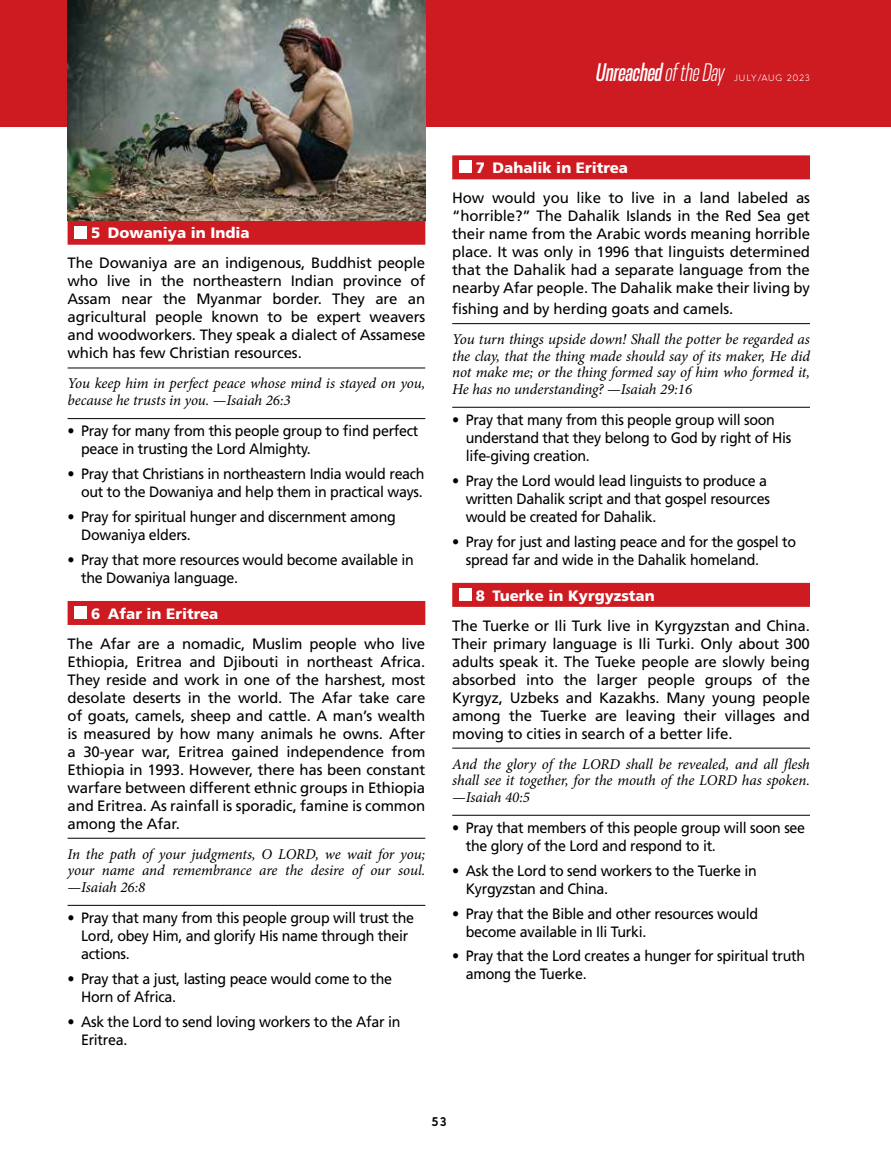
<style>
.page{position:relative;width:891px;height:1161px;background:#fff}
.page>*{position:absolute;margin:0;border:0;box-sizing:border-box;transform-origin:0 0}
.t1{font:italic 500 condensed 27px "Resolve";color:#fff}
.t2{font:15px/18px "Frutiger LT Std";letter-spacing:-.02em;color:#000;text-align:justify}
.t3{font:15px/18px "Frutiger LT Std";letter-spacing:-.02em;color:#000;scale:.95 1}
.t4{font:italic 15px/16.5px "Minion Pro";letter-spacing:-.005em;color:#000;text-align:justify}
.t5{font:900 15px "Frutiger LT Std";color:#fff}
.t6{font:700 12px "Aquawax Pro";color:#000}
.t7{font:300 9px "Aquawax Pro";letter-spacing:.1em;color:#fff}
.s1{font-weight:300}
</style>
<div class="page">
<div style="left:0;top:0;width:891px;height:127px;background:#ce1b22"></div>
<div style="left:68px;top:221px;width:357px;height:24px;background:#ce1b22"></div>
<hr style="left:68px;top:368px;width:357px;height:1px;background:#000">
<hr style="left:68px;top:418px;width:357px;height:1px;background:#000">
<div style="left:68px;top:601px;width:357px;height:24px;background:#ce1b22"></div>
<hr style="left:68px;top:838px;width:357px;height:1px;background:#000">
<hr style="left:68px;top:905px;width:357px;height:1px;background:#000">
<div style="left:74px;top:226px;width:13px;height:12px;background:#fff"></div>
<div style="left:74px;top:606px;width:13px;height:13px;background:#fff"></div>
<div style="left:452px;top:155px;width:358px;height:24px;background:#ce1b22"></div>
<hr style="left:452px;top:323px;width:358px;height:1px;background:#000">
<hr style="left:452px;top:407px;width:358px;height:1px;background:#000">
<div style="left:452px;top:583px;width:358px;height:24px;background:#ce1b22"></div>
<hr style="left:452px;top:748px;width:358px;height:1px;background:#000">
<hr style="left:452px;top:815px;width:358px;height:1px;background:#000">
<div style="left:459px;top:161px;width:12px;height:12px;background:#fff"></div>
<div style="left:459px;top:588px;width:12px;height:13px;background:#fff"></div>
<img style="left:68px;top:0;width:357px;height:221px">
<h1 class="t1" style="left:596px;top:58px;width:130px">Unreached <span class="s1">of the Day</span></h1>
<p class="t7" style="left:734px;top:71px;width:77px">JULY/AUG 2023</p>
<p class="t5" style="left:91px;top:224px;width:160px">5 Dowaniya in India</p>
<p class="t2" style="left:68px;top:254px;width:359px">The Dowaniya are an indigenous, Buddhist people who live in the northeastern Indian province of Assam near the Myanmar border. They are an agricultural people known to be expert weavers and woodworkers. They speak a dialect of Assamese which has few Christian resources.</p>
<p class="t4" style="left:68px;top:375px;width:359px">You keep him in perfect peace whose mind is stayed on you, because he trusts in you. —Isaiah 26:3</p>
<p class="t3" style="left:81px;top:422px;width:357px;text-indent:-13px">• Pray for many from this people group to find perfect peace in trusting the Lord Almighty.</p>
<p class="t3" style="left:68px;top:465px;width:377px;text-align:right">• Pray that Christians in northeastern India would reach out to the Dowaniya and help them in practical ways.</p>
<p class="t3" style="left:81px;top:508px;width:333px;text-indent:-13px">• Pray for spiritual hunger and discernment among<br>Dowaniya elders.</p>
<p class="t3" style="left:81px;top:551px;width:352px;text-indent:-13px">• Pray that more resources would become available in the Dowaniya language.</p>
<p class="t5" style="left:91px;top:604px;width:129px">6 Afar in Eritrea</p>
<p class="t2" style="left:68px;top:635px;width:359px">The Afar are a nomadic, Muslim people who live Ethiopia, Eritrea and Djibouti in northeast Africa.<br>They reside and work in one of the harshest, most desolate deserts in the world. The Afar take care of goats, camels, sheep and cattle. A man’s wealth is measured by how many animals he owns. After a 30-year war, Eritrea gained independence from Ethiopia in 1993. However, there has been constant warfare between different ethnic groups in Ethiopia and Eritrea. As rainfall is sporadic, famine is common among the Afar.</p>
<p class="t4" style="left:68px;top:846px;width:359px">In the path of your judgments, O LORD, we wait for you; your name and remembrance are the desire of our soul. —Isaiah 26:8</p>
<p class="t3" style="left:81px;top:909px;width:352px;text-indent:-13px">• Pray that many from this people group will trust the<br>Lord, obey Him, and glorify His name through their actions.</p>
<p class="t3" style="left:81px;top:970px;width:329px;text-indent:-13px">• Pray that a just, lasting peace would come to the<br>Horn of Africa.</p>
<p class="t3" style="left:81px;top:1013px;width:338px;text-indent:-13px">• Ask the Lord to send loving workers to the Afar in<br>Eritrea.</p>
<p class="t5" style="left:476px;top:159px;width:154px">7 Dahalik in Eritrea</p>
<p class="t2" style="left:452px;top:189px;width:359px">How would you like to live in a land labeled as “horrible?” The Dahalik Islands in the Red Sea get their name from the Arabic words meaning horrible place. It was only in 1996 that linguists determined that the Dahalik had a separate language from the nearby Afar people. The Dahalik make their living by</p>
<p class="t2" style="left:452px;top:300px;width:283px">fishing and by herding goats and camels.</p>
<p class="t4" style="left:452px;top:331px;width:359px">You turn things upside down! Shall the potter be regarded as the clay, that the thing made should say of its maker, He did not make me; or the thing formed say of him who formed it, He has no understanding? —Isaiah 29:16</p>
<p class="t3" style="left:466px;top:411px;width:344px;text-indent:-13px">• Pray that many from this people group will soon understand that they belong to God by right of His life-giving creation.</p>
<p class="t3" style="left:466px;top:472px;width:322px;text-indent:-13px">• Pray the Lord would lead linguists to produce a written Dahalik script and that gospel resources would be created for Dahalik.</p>
<p class="t3" style="left:466px;top:532px;width:349px;text-indent:-13px">• Pray for just and lasting peace and for the gospel to spread far and wide in the Dahalik homeland.</p>
<p class="t5" style="left:476px;top:586px;width:180px">8 Tuerke in Kyrgyzstan</p>
<p class="t2" style="left:452px;top:616px;width:359px">The Tuerke or Ili Turk live in Kyrgyzstan and China.<br>Their primary language is Ili Turki. Only about 300 adults speak it. The Tueke people are slowly being absorbed into the larger people groups of the Kyrgyz, Uzbeks and Kazakhs. Many young people among the Tuerke are leaving their villages and moving to cities in search of a better life.</p>
<p class="t4" style="left:452px;top:756px;width:359px">And the glory of the LORD shall be revealed, and all flesh shall see it together, for the mouth of the LORD has spoken. —Isaiah 40:5</p>
<p class="t3" style="left:466px;top:819px;width:359px;text-indent:-13px">• Pray that members of this people group will soon see the glory of the Lord and respond to it.</p>
<p class="t3" style="left:466px;top:862px;width:308px;text-indent:-13px">• Ask the Lord to send workers to the Tuerke in<br>Kyrgyzstan and China.</p>
<p class="t3" style="left:466px;top:904px;width:309px;text-indent:-13px">• Pray that the Bible and other resources would become available in Ili Turki.</p>
<p class="t3" style="left:466px;top:947px;width:359px;text-indent:-13px">• Pray that the Lord creates a hunger for spiritual truth among the Tuerke.</p>
<p class="t6" style="left:431px;top:1113px;width:17px">53</p>
</div>
